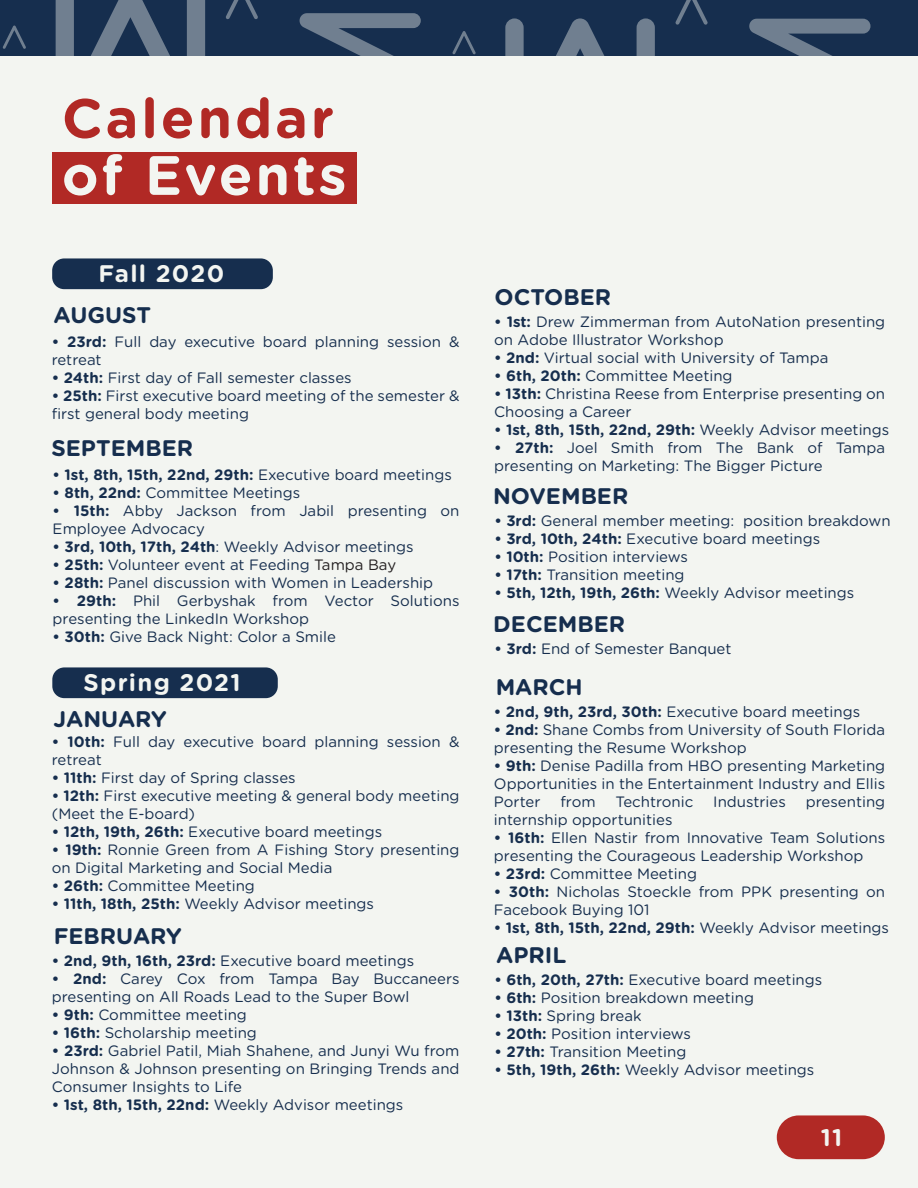
<style>
.page{position:relative;width:918px;height:1188px;background:#f3f5f1}
.page>*{position:absolute;margin:0;border:0;box-sizing:border-box;transform-origin:0 0}
.t1{font:700 55.35px "Gotham Rounded";letter-spacing:.05em;color:#b12925}
.t2{font:700 55.35px "Gotham Rounded";letter-spacing:.05em;color:#f3f5f1}
.t3{font:700 24px "Gotham Rounded";letter-spacing:.05em;color:#f3f5f1}
.t4{font:700 22.65px "Gotham Rounded";color:#162e4e}
.t5{font:15px/18px "Gotham Rounded";color:#162e4e}
.t6{font:700 15px "Gotham Rounded";color:#162e4e}
.s1{font-weight:700}
.s2{font-weight:400}
.s3{color:#231f20}
</style>
<div class="page">
<div style="left:0;top:0;width:918px;height:56px;background:#162e4e"></div>
<svg style="left:226px;top:0;width:32px;height:19px"></svg>
<svg style="left:2px;top:25px;width:24px;height:24px"></svg>
<svg style="left:56px;top:0;width:149px;height:56px"></svg>
<svg style="left:300px;top:13px;width:121px;height:43px"></svg>
<svg style="left:675px;top:0;width:33px;height:25px"></svg>
<svg style="left:452px;top:31px;width:24px;height:23px"></svg>
<svg style="left:505px;top:18px;width:150px;height:38px"></svg>
<svg style="left:749px;top:19px;width:122px;height:37px"></svg>
<div style="left:777px;top:1115px;width:108px;height:44px;background:#b12925;border-radius:22px"></div>
<div style="left:53px;top:152px;width:304px;height:51px;background:#b12925"></div>
<div style="left:52px;top:258px;width:221px;height:31px;background:#162e4e;border-radius:12px"></div>
<div style="left:52px;top:667px;width:226px;height:31px;background:#162e4e;border-radius:12px"></div>
<h1 class="t1" style="left:62px;top:78px;width:274px">Calendar</h1>
<h1 class="t2" style="left:62px;top:135px;width:286px">of Events</h1>
<h2 class="t3" style="left:98px;top:256px;width:127px">Fall 2020</h2>
<h3 class="t4" style="left:53px;top:299px;width:99px">AUGUST</h3>
<p class="t5" style="left:52px;top:332px;width:409px"><span class="s1">• 23rd:</span> Full day executive board planning session &amp; retreat</p>
<p class="t5" style="left:52px;top:368px;width:302px"><span class="s1">• 24th:</span> First day of Fall semester classes</p>
<p class="t5" style="left:52px;top:386px;width:409px"><span class="s1">• 25th:</span> First executive board meeting of the semester &amp; first general body meeting</p>
<h3 class="t4" style="left:51px;top:432px;width:143px">SEPTEMBER</h3>
<p class="t6" style="left:53px;top:464px;width:401px">• 1st, 8th, 15th, 22nd, 29th: <span class="s2">Executive board meetings</span></p>
<p class="t5" style="left:53px;top:483px;width:249px"><span class="s1">• 8th, 22nd:</span> Committee Meetings</p>
<p class="t5" style="left:53px;top:501px;width:408px"><span class="s1">• 15th:</span> Abby Jackson from Jabil presenting on<br>Employee Advocacy</p>
<p class="t5" style="left:53px;top:537px;width:363px"><span class="s1">• 3rd, 10th, 17th, 24th</span>: Weekly Advisor meetings</p>
<p class="t5" style="left:53px;top:555px;width:345px"><span class="s1">• 25th:</span> Volunteer event at Feeding <span class="s3">Tampa Bay</span></p>
<p class="t5" style="left:53px;top:573px;width:382px"><span class="s1">• 28th:</span> Panel discussion with Women in Leadership</p>
<p class="t5" style="left:53px;top:591px;width:408px"><span class="s1">• 29th:</span> Phil Gerbyshak from Vector Solutions presenting the LinkedIn Workshop</p>
<p class="t5" style="left:53px;top:627px;width:285px"><span class="s1">• 30th:</span> Give Back Night: Color a Smile</p>
<h2 class="t3" style="left:84px;top:665px;width:158px">Spring 2021</h2>
<h3 class="t4" style="left:54px;top:702px;width:115px">JANUARY</h3>
<p class="t5" style="left:52px;top:732px;width:409px"><span class="s1">• 10th:</span> Full day executive board planning session &amp; retreat</p>
<p class="t5" style="left:52px;top:768px;width:245px"><span class="s1">• 11th:</span> First day of Spring classes</p>
<p class="t5" style="left:52px;top:786px;width:409px"><span class="s1">• 12th:</span> First executive meeting &amp; general body meeting (Meet the E-board)</p>
<p class="t5" style="left:52px;top:822px;width:332px"><span class="s1">• 12th, 19th, 26th:</span> Executive board meetings</p>
<p class="t5" style="left:52px;top:840px;width:409px"><span class="s1">• 19th:</span> Ronnie Green from A Fishing Story presenting on Digital Marketing and Social Media</p>
<p class="t5" style="left:52px;top:876px;width:205px"><span class="s1">• 26th:</span> Committee Meeting</p>
<p class="t5" style="left:52px;top:894px;width:324px"><span class="s1">• 11th, 18th, 25th:</span> Weekly Advisor meetings</p>
<h3 class="t4" style="left:54px;top:920px;width:130px">FEBRUARY</h3>
<p class="t5" style="left:52px;top:951px;width:364px"><span class="s1">• 2nd, 9th, 16th, 23rd:</span> Executive board meetings</p>
<p class="t5" style="left:52px;top:969px;width:409px"><span class="s1">• 2nd:</span> Carey Cox from Tampa Bay Buccaneers presenting on All Roads Lead to the Super Bowl</p>
<p class="t5" style="left:52px;top:1005px;width:196px"><span class="s1">• 9th:</span> Committee meeting</p>
<p class="t5" style="left:52px;top:1023px;width:206px"><span class="s1">• 16th:</span> Scholarship meeting</p>
<p class="t5" style="left:52px;top:1041px;width:409px;text-align:justify"><span class="s1">• 23rd:</span> Gabriel Patil, Miah Shahene, and Junyi Wu from Johnson &amp; Johnson presenting on Bringing Trends and Consumer Insights to Life</p>
<p class="t5" style="left:52px;top:1095px;width:353px"><span class="s1">• 1st, 8th, 15th, 22nd:</span> Weekly Advisor meetings</p>
<h3 class="t4" style="left:494px;top:280px;width:118px">OCTOBER</h3>
<p class="t5" style="left:494px;top:312px;width:392px"><span class="s1">• 1st:</span> Drew Zimmerman from AutoNation presenting on Adobe Illustrator Workshop</p>
<p class="t5" style="left:494px;top:348px;width:336px"><span class="s1">• 2nd:</span> Virtual social with University of Tampa</p>
<p class="t5" style="left:494px;top:366px;width:240px"><span class="s1">• 6th, 20th:</span> Committee Meeting</p>
<p class="t5" style="left:494px;top:384px;width:392px"><span class="s1">• 13th:</span> Christina Reese from Enterprise presenting on<br>Choosing a Career</p>
<p class="t6" style="left:494px;top:419px;width:397px">• 1st, 8th, 15th, 22nd, 29th: <span class="s2">Weekly Advisor meetings</span></p>
<p class="t5" style="left:494px;top:438px;width:393px"><span class="s1">• 27th:</span> Joel Smith from The Bank of Tampa presenting on Marketing: The Bigger Picture</p>
<h3 class="t4" style="left:493px;top:480px;width:137px">NOVEMBER</h3>
<p class="t5" style="left:494px;top:511px;width:398px"><span class="s1">• 3rd:</span> General member meeting: position breakdown</p>
<p class="t5" style="left:494px;top:529px;width:327px"><span class="s1">• 3rd, 10th, 24th:</span> Executive board meetings</p>
<p class="t5" style="left:494px;top:547px;width:195px"><span class="s1">• 10th:</span> Position interviews</p>
<p class="t5" style="left:494px;top:565px;width:192px"><span class="s1">• 17th:</span> Transition meeting</p>
<p class="t5" style="left:494px;top:583px;width:361px"><span class="s1">• 5th, 12th, 19th, 26th:</span> Weekly Advisor meetings</p>
<h3 class="t4" style="left:493px;top:607px;width:133px">DECEMBER</h3>
<p class="t5" style="left:495px;top:639px;width:239px"><span class="s1">• 3rd:</span> End of Semester Banquet</p>
<h3 class="t4" style="left:496px;top:670px;width:89px">MARCH</h3>
<p class="t5" style="left:494px;top:702px;width:368px"><span class="s1">• 2nd, 9th, 23rd, 30th:</span> Executive board meetings</p>
<p class="t5" style="left:494px;top:720px;width:393px"><span class="s1">• 2nd:</span> Shane Combs from University of South Florida presenting the Resume Workshop</p>
<p class="t5" style="left:494px;top:756px;width:393px;text-align:justify"><span class="s1">• 9th:</span> Denise Padilla from HBO presenting Marketing Opportunities in the Entertainment Industry and Ellis Porter</p>
<p class="t5" style="left:560px;top:792px;width:37px">from</p>
<p class="t5" style="left:616px;top:792px;width:79px">Techtronic</p>
<p class="t5" style="left:713px;top:792px;width:74px">Industries</p>
<p class="t5" style="left:806px;top:792px;width:81px">presenting</p>
<p class="t5" style="left:494px;top:810px;width:180px">internship opportunities</p>
<p class="t5" style="left:494px;top:828px;width:393px"><span class="s1">• 16th:</span> Ellen Nastir from Innovative Team Solutions presenting the Courageous Leadership Workshop</p>
<p class="t5" style="left:494px;top:864px;width:205px"><span class="s1">• 23rd:</span> Committee Meeting</p>
<p class="t5" style="left:494px;top:882px;width:393px"><span class="s1">• 30th:</span> Nicholas Stoeckle from PPK presenting on<br>Facebook Buying 101</p>
<p class="t6" style="left:494px;top:916px;width:397px">• 1st, 8th, 15th, 22nd, 29th: <span class="s2">Weekly Advisor meetings</span></p>
<h3 class="t4" style="left:496px;top:939px;width:72px">APRIL</h3>
<p class="t5" style="left:494px;top:970px;width:329px"><span class="s1">• 6th, 20th, 27th:</span> Executive board meetings</p>
<p class="t5" style="left:494px;top:988px;width:261px"><span class="s1">• 6th:</span> Position breakdown meeting</p>
<p class="t5" style="left:494px;top:1006px;width:149px"><span class="s1">• 13th:</span> Spring break</p>
<p class="t5" style="left:494px;top:1024px;width:198px"><span class="s1">• 20th:</span> Position interviews</p>
<p class="t5" style="left:494px;top:1042px;width:193px"><span class="s1">• 27th:</span> Transition Meeting</p>
<p class="t5" style="left:494px;top:1060px;width:321px"><span class="s1">• 5th, 19th, 26th:</span> Weekly Advisor meetings</p>
<h2 class="t3" style="left:821px;top:1120px;width:23px">11</h2>
</div>
